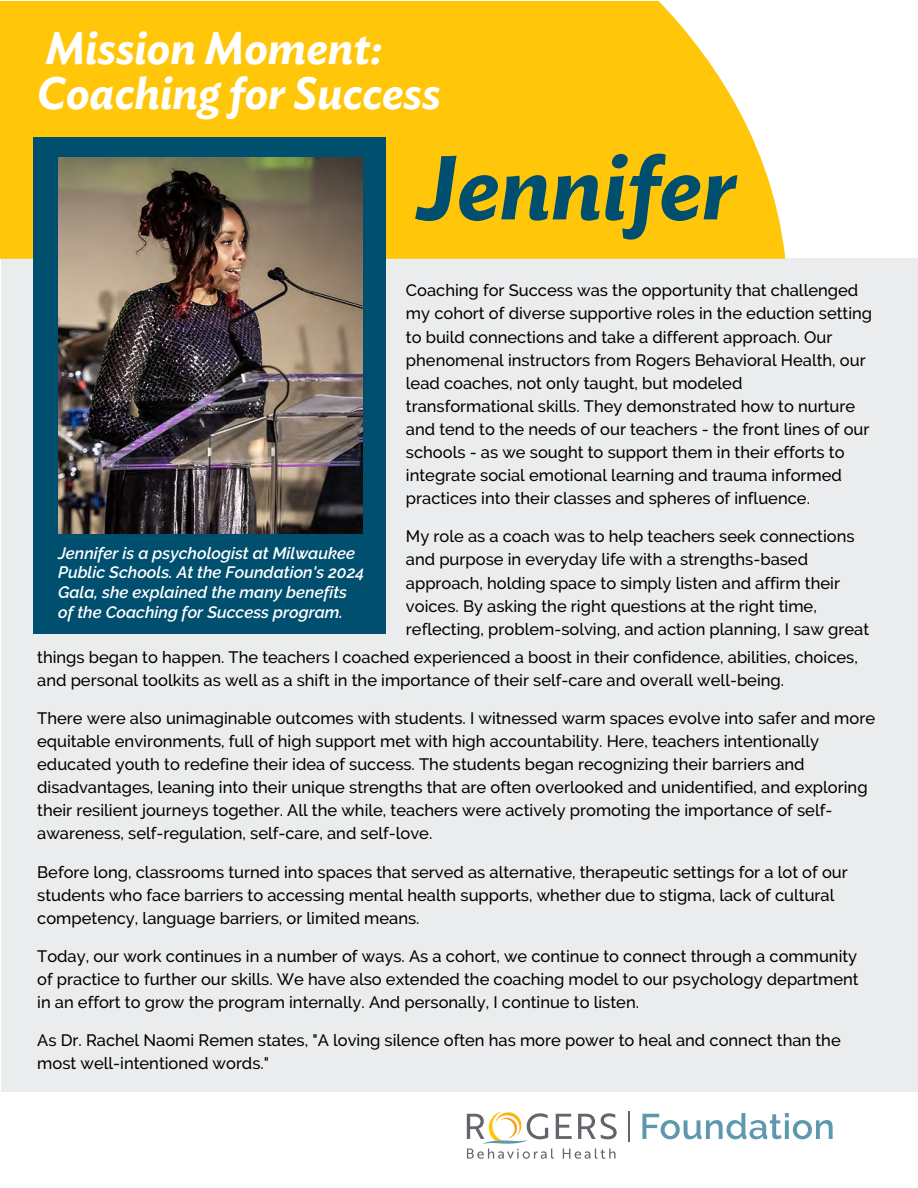
<style>
.page{position:relative;width:918px;height:1188px;background:#fff}
.page>*{position:absolute;margin:0;border:0;box-sizing:border-box;transform-origin:0 0}
.t1{font:italic 600 90px "Ideal Sans";color:#004f6e}
.t2{font:italic 600 45px/44.8px "Ideal Sans";color:#fff}
.t3{font:500 16.5px/23.1px "Raleway";color:#000}
.t4{font:italic 600 16.5px/19.8px "Raleway";color:#fff}
</style>
<div class="page">
<div style="left:1px;top:259px;width:917px;height:833px;background:#eaeced"></div>
<svg style="left:0;top:2px;width:785px;height:257px;background:#feca1b"></svg>
<div style="left:33px;top:137px;width:353px;height:497px;background:#004f6e"></div>
<svg style="left:467px;top:1111px;width:150px;height:48px"></svg>
<svg style="left:642px;top:1113px;width:191px;height:26px"></svg>
<hr style="left:628px;top:1111px;width:2px;height:31px;background:#62656a">
<img style="left:58px;top:157px;width:305px;height:377px">
<h2 class="t2" style="left:37px;top:22px;width:405px">Mission Moment:<br>Coaching for Success</h2>
<p class="t4" style="left:58px;top:543px;width:308px">Jennifer is a psychologist at Milwaukee Public Schools. At the Foundation's 2024<br>Gala, she explained the many benefits of the Coaching for Success program.</p>
<h1 class="t1" style="left:417px;top:117px;width:320px">Jennifer</h1>
<p class="t3" style="left:406px;top:279px;width:468px">Coaching for Success was the opportunity that challenged my cohort of diverse supportive roles in the eduction setting to build connections and take a different approach. Our phenomenal instructors from Rogers Behavioral Health, our lead coaches, not only taught, but modeled transformational skills. They demonstrated how to nurture and tend to the needs of our teachers - the front lines of our schools - as we sought to support them in their efforts to integrate social emotional learning and trauma informed practices into their classes and spheres of influence.</p>
<p class="t3" style="left:406px;top:525px;width:465px">My role as a coach was to help teachers seek connections and purpose in everyday life with a strengths-based approach, holding space to simply listen and affirm their voices. By asking the right questions at the right time, reflecting, problem-solving, and action planning, I saw great</p>
<p class="t3" style="left:37px;top:645px;width:822px">things began to happen. The teachers I coached experienced a boost in their confidence, abilities, choices, and personal toolkits as well as a shift in the importance of their self-care and overall well-being.</p>
<p class="t3" style="left:37px;top:707px;width:839px">There were also unimaginable outcomes with students. I witnessed warm spaces evolve into safer and more equitable environments, full of high support met with high accountability. Here, teachers intentionally educated youth to redefine their idea of success. The students began recognizing their barriers and disadvantages, leaning into their unique strengths that are often overlooked and unidentified, and exploring their resilient journeys together. All the while, teachers were actively promoting the importance of self&shy;awareness, self-regulation, self-care, and self-love.</p>
<p class="t3" style="left:37px;top:860px;width:812px">Before long, classrooms turned into spaces that served as alternative, therapeutic settings for a lot of our students who face barriers to accessing mental health supports, whether due to stigma, lack of cultural competency, language barriers, or limited means.</p>
<p class="t3" style="left:37px;top:944px;width:823px;text-align:justify">Today, our work continues in a number of ways. As a cohort, we continue to connect through a community of practice to further our skills. We have also extended the coaching model to our psychology department in an effort to grow the program internally. And personally, I continue to listen.</p>
<p class="t3" style="left:37px;top:1029px;width:805px">As Dr. Rachel Naomi Remen states, "A loving silence often has more power to heal and connect than the most well-intentioned words."</p>
</div>
